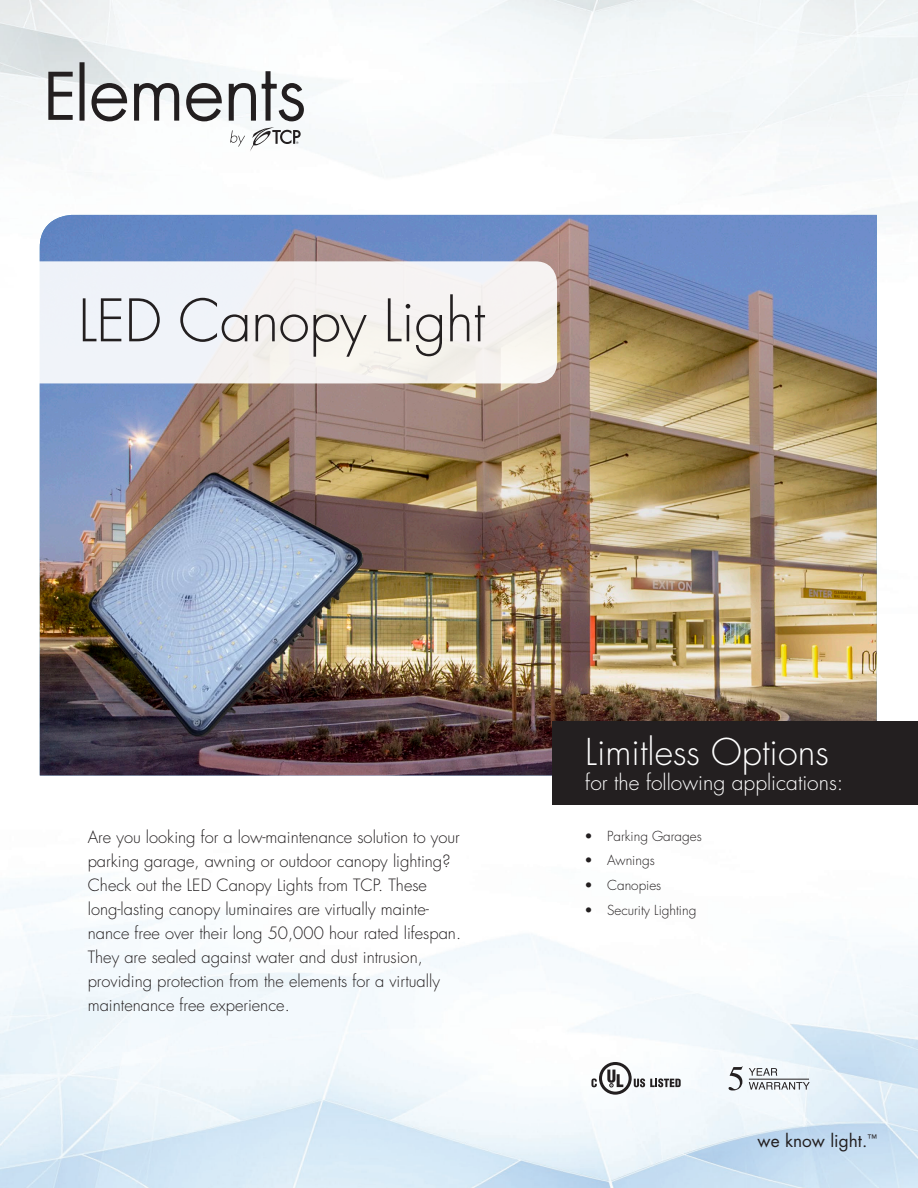
<style>
.page{position:relative;width:918px;height:1188px;background:#fff}
.page>*{position:absolute;margin:0;border:0;box-sizing:border-box;transform-origin:0 0}
.t1{font:300 57px "Futura Std";letter-spacing:-.01em;color:#231f20}
.t2{font:300 36px "Futura Std";color:#fff}
.t3{font:300 21px "Futura Std";color:#fff}
.t4{font:17.25px "Futura Std";color:#231f20}
.t5{font:300 16.5px/24px "Futura Std";color:#231f20}
.t6{font:300 13.5px "Futura Std";color:#231f20}
</style>
<div class="page">
<img style="left:0;top:0;width:918px;height:1188px">
<img style="left:40px;top:215px;width:837px;height:560px">
<div style="left:552px;top:722px;width:366px;height:83px;background:#231f20"></div>
<svg style="left:591px;top:1062px;width:90px;height:33px"></svg>
<hr style="left:749px;top:1079px;width:60px;height:1px;background:#231f20">
<svg style="left:729px;top:1066px;width:14px;height:24px"></svg>
<svg style="left:749px;top:1068px;width:28px;height:8px"></svg>
<svg style="left:749px;top:1082px;width:61px;height:8px"></svg>
<svg style="left:0;top:261px;width:557px;height:122px;fill:#f5f3f3"></svg>
<img style="left:16px;top:463px;width:422px;height:283px">
<svg style="left:48px;top:72px;width:25px;height:48px"></svg>
<div style="left:80px;top:62px;width:5px;height:59px;border:2px solid #231f20"></div>
<svg style="left:91px;top:70px;width:214px;height:82px"></svg>
<p class="t1" style="left:78px;top:286px;width:408px">LED Canopy Light</p>
<p class="t5" style="left:88px;top:826px;width:375px">Are you looking for a low-maintenance solution to your parking garage, awning or outdoor canopy lighting?<br>Check out the LED Canopy Lights from TCP. These long-lasting canopy luminaires are virtually mainte&shy;nance free over their long 50,000 hour rated lifespan.<br>They are sealed against water and dust intrusion, providing protection from the elements for a virtually maintenance free experience.</p>
<p class="t2" style="left:585px;top:730px;width:245px">Limitless Options</p>
<p class="t3" style="left:585px;top:770px;width:260px">for the following applications:</p>
<p class="t6" style="left:585px;top:828px;width:119px">• Parking Garages</p>
<p class="t6" style="left:585px;top:852px;width:72px">• Awnings</p>
<p class="t6" style="left:585px;top:877px;width:78px">• Canopies</p>
<p class="t6" style="left:585px;top:902px;width:113px">• Security Lighting</p>
<p class="t4" style="left:758px;top:1130px;width:121px">we know light.<sup>™</sup></p>
</div>
